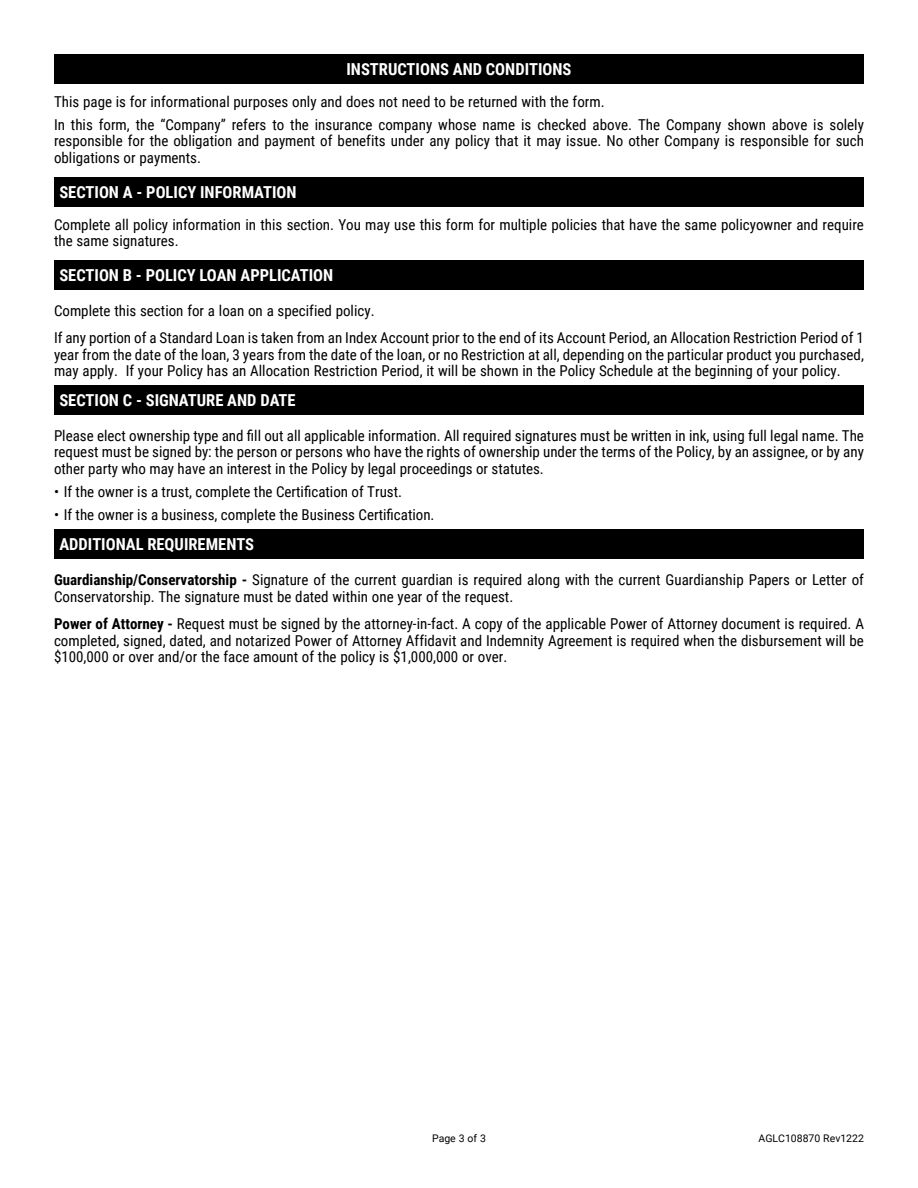
<style>
.page{position:relative;width:918px;height:1188px;background:#fff}
.page>*{position:absolute;margin:0;border:0;box-sizing:border-box;transform-origin:0 0}
.Heading_3{font:700 16.5px "Roboto Condensed";color:#fff}
.Heading_2{font:700 16.5px "Roboto Condensed";color:#fff}
.t1{font:15px/16.5px "Roboto Condensed";color:#000;text-align:justify}
.t2{font:10.5px "Roboto";color:#000}
.s1{font-weight:700}
</style>
<div class="page">
<div style="left:54px;top:54px;width:810px;height:29px;background:#000"></div>
<div style="left:54px;top:177px;width:810px;height:29px;background:#000"></div>
<div style="left:54px;top:261px;width:810px;height:29px;background:#000"></div>
<div style="left:54px;top:385px;width:810px;height:29px;background:#000"></div>
<div style="left:54px;top:529px;width:810px;height:29px;background:#000"></div>
<h2 class="Heading_2" style="left:346px;top:57px;width:227px">INSTRUCTIONS AND CONDITIONS</h2>
<p class="t1" style="left:54px;top:93px;width:552px">This page is for informational purposes only and does not need to be returned with the form.</p>
<p class="t1" style="left:54px;top:116px;width:812px">In this form, the “Company” refers to the insurance company whose name is checked above. The Company shown above is solely responsible for the obligation and payment of benefits under any policy that it may issue. No other Company is responsible for such obligations or payments.</p>
<h3 class="Heading_3" style="left:59px;top:181px;width:239px">SECTION A - POLICY INFORMATION</h3>
<p class="t1" style="left:54px;top:216px;width:811px">Complete all policy information in this section. You may use this form for multiple policies that have the same policyowner and require the same signatures.</p>
<h3 class="Heading_3" style="left:59px;top:264px;width:275px">SECTION B - POLICY LOAN APPLICATION</h3>
<p class="t1" style="left:54px;top:302px;width:322px">Complete this section for a loan on a specified policy.</p>
<p class="t1" style="left:54px;top:329px;width:811px">If any portion of a Standard Loan is taken from an Index Account prior to the end of its Account Period, an Allocation Restriction Period of 1 year from the date of the loan, 3 years from the date of the loan, or no Restriction at all, depending on the particular product you purchased, may apply. If your Policy has an Allocation Restriction Period, it will be shown in the Policy Schedule at the beginning of your policy.</p>
<h3 class="Heading_3" style="left:59px;top:389px;width:238px">SECTION C - SIGNATURE AND DATE</h3>
<p class="t1" style="left:54px;top:426px;width:812px">Please elect ownership type and fill out all applicable information. All required signatures must be written in ink, using full legal name. The request must be signed by: the person or persons who have the rights of ownership under the terms of the Policy, by an assignee, or by any other party who may have an interest in the Policy by legal proceedings or statutes.</p>
<p class="t1" style="left:54px;top:483px;width:350px">• If the owner is a trust, complete the Certification of Trust.</p>
<p class="t1" style="left:54px;top:506px;width:382px">• If the owner is a business, complete the Business Certification.</p>
<h3 class="Heading_3" style="left:59px;top:532px;width:196px">ADDITIONAL REQUIREMENTS</h3>
<p class="t1" style="left:54px;top:571px;width:811px"><span class="s1">Guardianship/Conservatorship -</span> Signature of the current guardian is required along with the current Guardianship Papers or Letter of<br>Conservatorship. The signature must be dated within one year of the request.</p>
<p class="t1" style="left:54px;top:615px;width:811px"><span class="s1">Power of Attorney -</span> Request must be signed by the attorney-in-fact. A copy of the applicable Power of Attorney document is required. A completed, signed, dated, and notarized Power of Attorney Affidavit and Indemnity Agreement is required when the disbursement will be $100,000 or over and/or the face amount of the policy is $1,000,000 or over.</p>
<p class="t2" style="left:432px;top:1131px;width:55px">Page 3 of 3</p>
<p class="t2" style="left:759px;top:1131px;width:107px">AGLC108870 Rev1222</p>
</div>
